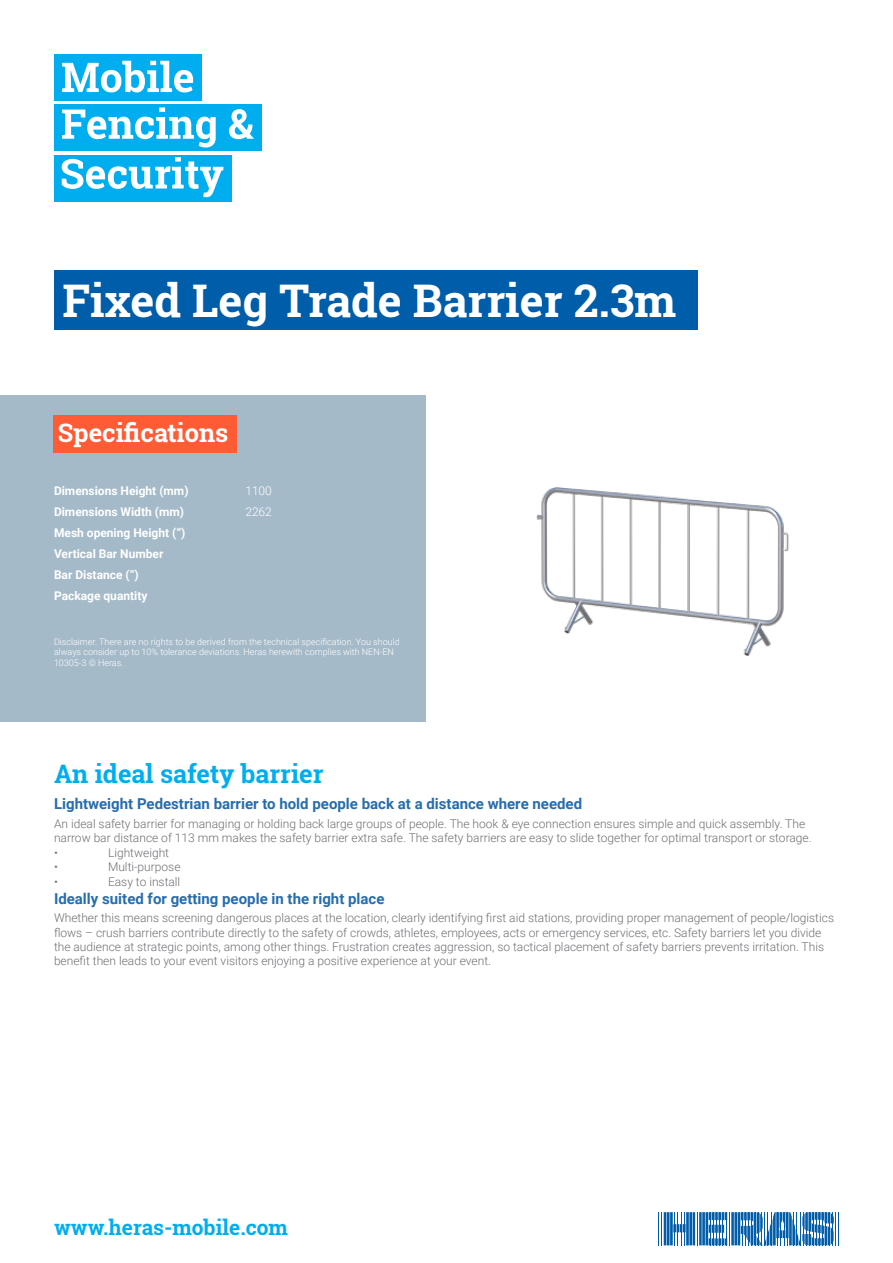
<style>
.page{position:relative;width:893px;height:1263px;background:#fff}
.page>*{position:absolute;margin:0;border:0;box-sizing:border-box;transform-origin:0 0}
.t1{font:700 45px "Roboto Slab";color:#fff}
.t2{font:700 25.5px "Roboto Slab";color:#00aeef}
.t3{font:700 25.5px "Roboto Slab";color:#fff}
.t4{font:700 21px "Roboto Slab";color:#00aeef}
.t5{font:700 15px "Roboto";color:#266dae}
.t6{font:300 12px/14.4px "Roboto";color:#6d6f73}
.t7{font:700 12px/21px "Roboto";color:#fff}
.t8{font:300 12px "Roboto";color:#fff}
.t9{font:300 9px/10.8px "Roboto";color:#fff}
</style>
<div class="page">
<hr style="left:658px;top:1212px;width:1px;height:33px;background:#005daa">
<hr style="left:661px;top:1212px;width:1px;height:33px;background:#005daa">
<hr style="left:697px;top:1212px;width:1px;height:33px;background:#005daa">
<hr style="left:835px;top:1212px;width:1px;height:33px;background:#005daa">
<hr style="left:838px;top:1212px;width:1px;height:33px;background:#005daa">
<svg style="left:664px;top:1212px;width:31px;height:33px"></svg>
<hr style="left:705px;top:1212px;width:3px;height:33px;background:#005daa">
<hr style="left:702px;top:1212px;width:3px;height:33px;background:#005daa">
<hr style="left:699px;top:1212px;width:3px;height:33px;background:#005daa">
<svg style="left:709px;top:1212px;width:125px;height:33px"></svg>
<div style="left:54px;top:54px;width:147px;height:47px;background:#00aeef"></div>
<div style="left:54px;top:104px;width:207px;height:47px;background:#00aeef"></div>
<div style="left:54px;top:155px;width:177px;height:46px;background:#00aeef"></div>
<svg style="left:62px;top:61px;width:131px;height:31px"></svg>
<svg style="left:62px;top:107px;width:154px;height:40px"></svg>
<svg style="left:229px;top:109px;width:25px;height:30px"></svg>
<svg style="left:62px;top:157px;width:161px;height:40px"></svg>
<img style="left:536px;top:487px;width:253px;height:169px">
<div style="left:54px;top:270px;width:644px;height:59px;background:#005daa"></div>
<div style="left:0;top:396px;width:426px;height:326px;background:#a5bac9"></div>
<div style="left:54px;top:415px;width:183px;height:38px;background:#ff5c35"></div>
<h1 class="t1" style="left:63px;top:270px;width:615px">Fixed Leg Trade Barrier 2.3m</h1>
<h2 class="t3" style="left:58px;top:415px;width:172px">Specifications</h2>
<p class="t7" style="left:54px;top:480px;width:136px">Dimensions Height (mm)</p>
<p class="t8" style="left:245px;top:482px;width:28px">1100</p>
<p class="t7" style="left:54px;top:501px;width:132px">Dimensions Width (mm)</p>
<p class="t8" style="left:245px;top:503px;width:28px">2262</p>
<p class="t7" style="left:54px;top:522px;width:133px">Mesh opening Height (“)<br>Vertical Bar Number<br>Bar Distance (“)<br>Package quantity</p>
<p class="t9" style="left:54px;top:636px;width:347px">Disclaimer. There are no rights to be derived from the technical specification. You should always consider up to 10% tolerance deviations. Heras herewith complies with NEN-EN<br>10305-3 © Heras.</p>
<h2 class="t2" style="left:54px;top:756px;width:271px">An ideal safety barrier</h2>
<p class="t5" style="left:54px;top:793px;width:530px">Lightweight Pedestrian barrier to hold people back at a distance where needed</p>
<p class="t6" style="left:54px;top:816px;width:759px">An ideal safety barrier for managing or holding back large groups of people. The hook &amp; eye connection ensures simple and quick assembly. The narrow bar distance of 113 mm makes the safety barrier extra safe. The safety barriers are easy to slide together for optimal transport or storage. •</p>
<p class="t6" style="left:108px;top:845px;width:63px">Lightweight</p>
<p class="t6" style="left:54px;top:859px;width:5px">•</p>
<p class="t6" style="left:108px;top:859px;width:74px">Multi-purpose</p>
<p class="t6" style="left:54px;top:874px;width:5px">•</p>
<p class="t6" style="left:108px;top:874px;width:74px">Easy to install</p>
<p class="t5" style="left:54px;top:888px;width:332px">Ideally suited for getting people in the right place</p>
<p class="t6" style="left:54px;top:910px;width:782px">Whether this means screening dangerous places at the location, clearly identifying first aid stations, providing proper management of people/logistics flows – crush barriers contribute directly to the safety of crowds, athletes, employees, acts or emergency services, etc. Safety barriers let you divide the audience at strategic points, among other things. Frustration creates aggression, so tactical placement of safety barriers prevents irritation. This benefit then leads to your event visitors enjoying a positive experience at your event.</p>
<h3 class="t4" style="left:54px;top:1213px;width:236px">www.heras-mobile.com</h3>
</div>
